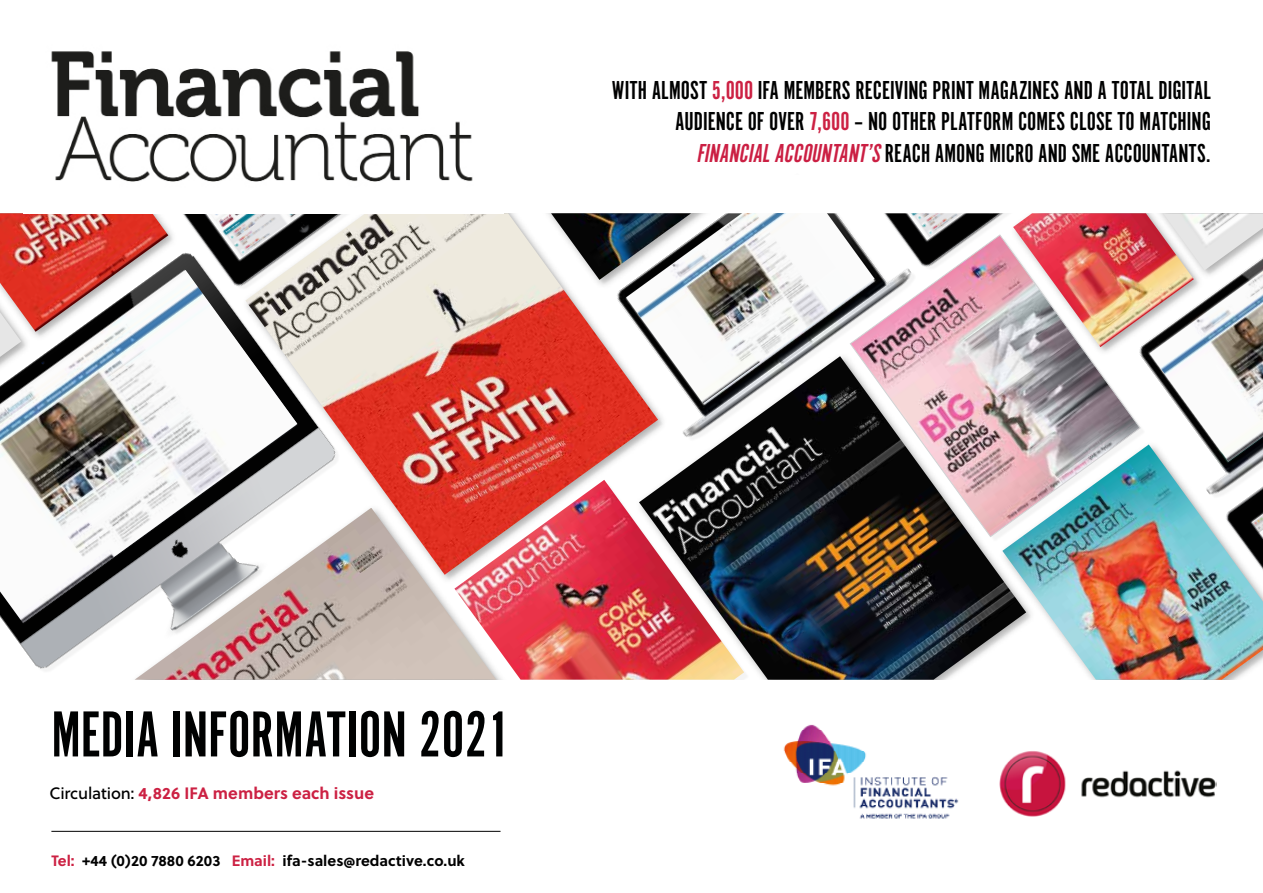
<style>
.page{position:relative;width:1263px;height:893px;background:#fff}
.page>*{position:absolute;margin:0;border:0;box-sizing:border-box;transform-origin:0 0}
.t1{font:67.5px "Alternate Got No 1 D";color:#000101}
.t2{font:27px/31.5px "Alternate Got No 1 D";color:#000101;text-align:right}
.t3{font:700 16.5px "Soleil";color:#cc2143}
.t4{font:700 15px "Soleil";color:#000}
.s1{color:#cc2143}
.s2{font-style:italic;color:#cb1f43}
.s3{font-family:"Soleil Bk";font-weight:400;color:#000}
</style>
<div class="page">
<img style="left:4px;top:623px;width:110px;height:48px">
<img style="left:297px;top:213px;width:297px;height:291px">
<img style="left:135px;top:508px;width:319px;height:172px">
<img style="left:1037px;top:534px;width:226px;height:146px">
<img style="left:31px;top:214px;width:132px;height:56px">
<img style="left:454px;top:480px;width:181px;height:200px">
<img style="left:947px;top:213px;width:28px;height:22px">
<img style="left:1199px;top:534px;width:64px;height:64px">
<img style="left:163px;top:213px;width:223px;height:106px">
<img style="left:639px;top:476px;width:387px;height:204px">
<div style="left:975px;top:213px;width:288px;height:67px;background:#000;opacity:.3"></div>
<img style="left:1163px;top:213px;width:100px;height:11px">
<div style="left:0;top:213px;width:31px;height:285px;background:#000;opacity:.3"></div>
<img style="left:850px;top:235px;width:290px;height:302px">
<img style="left:565px;top:213px;width:382px;height:263px">
<img style="left:1086px;top:224px;width:177px;height:310px">
<img style="left:626px;top:213px;width:248px;height:190px">
<img style="left:0;top:270px;width:297px;height:353px">
<hr style="left:51px;top:831px;width:449px;height:1px;background:#000">
<img style="left:999px;top:751px;width:217px;height:66px">
<img style="left:51px;top:51px;width:422px;height:131px">
<img style="left:1150px;top:271px;width:113px;height:190px">
<img style="left:783px;top:724px;width:176px;height:95px">
<p class="t2" style="left:612px;top:75px;width:600px">WITH ALMOST <span class="s1">5,000</span> IFA MEMBERS RECEIVING PRINT MAGAZINES AND A TOTAL DIGITAL<br>AUDIENCE OF OVER <span class="s1">7,600</span> – NO OTHER PLATFORM COMES CLOSE TO MATCHING<br><span class="s2">FINANCIALACCOUNTANT’S</span>REACH AMONG MICRO AND SME ACCOUNTANTS.</p>
<h1 class="t1" style="left:51px;top:698px;width:460px">MEDIA INFORMATION 2021</h1>
<p class="t3" style="left:49px;top:780px;width:326px"><span class="s3">Circulation:</span> 4,826 IFA members each issue</p>
<p class="t4" style="left:51px;top:849px;width:415px"><span class="s1">Tel:</span> +44 (0)20 7880 6203 <span class="s1">Email:</span> ifa-sales@redactive.co.uk</p>
</div>
